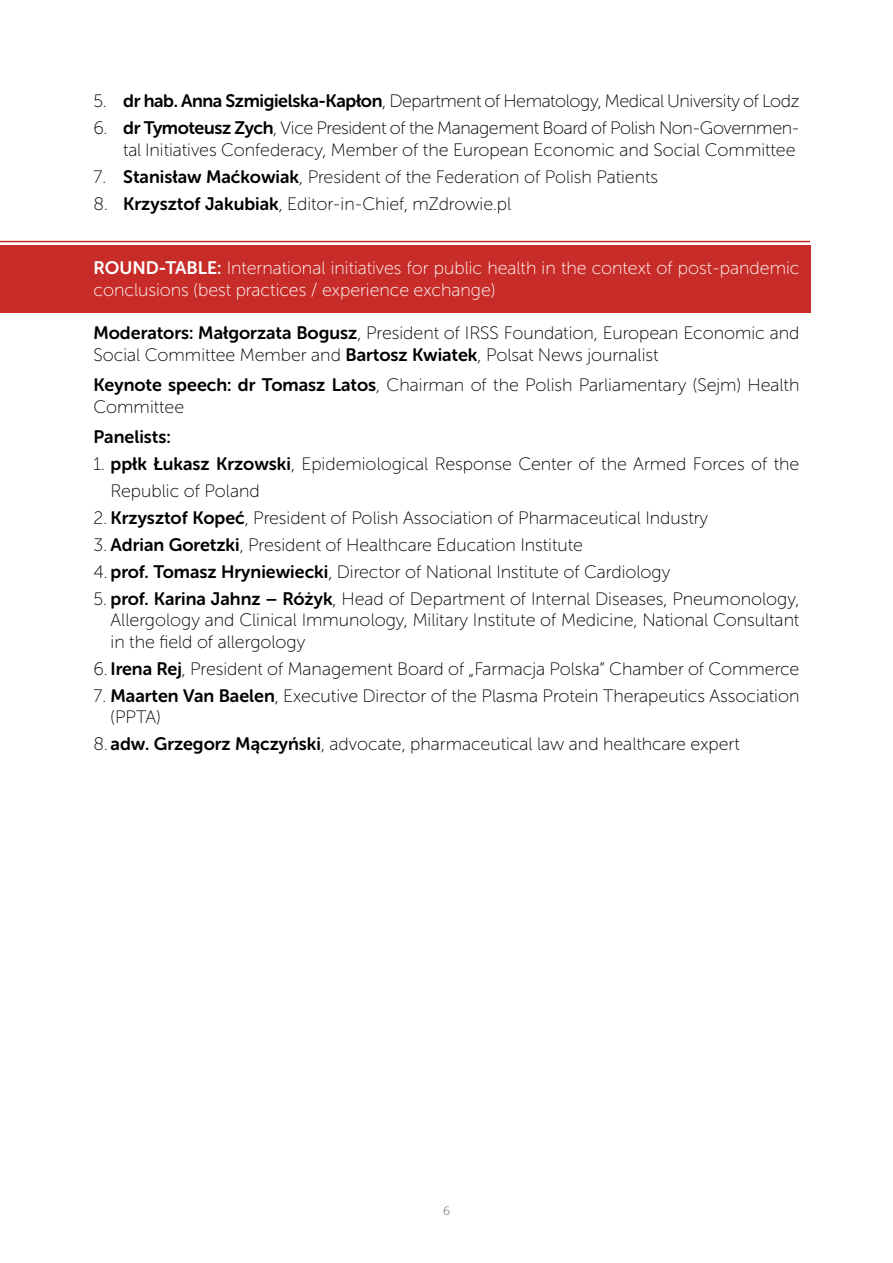
<style>
.page{position:relative;width:893px;height:1263px;background:#fff}
.page>*{position:absolute;margin:0;border:0;box-sizing:border-box;transform-origin:0 0}
.t1{font:18px/21.6px "Museo Sans Rounded 100";color:#000001}
.t2{font:18px/21.6px "Museo Sans Rounded 100";color:#fff}
.t3{font:18px "Museo Sans Rounded 100";letter-spacing:-.02em;color:#000001}
.t4{font:18px "Museo Sans Rounded 700";color:#000001}
.t5{font:12px "Museo Sans Rounded 100";color:#57585a}
.s1{font-family:"Museo Sans Rounded 700"}
</style>
<div class="page">
<div style="left:0;top:246px;width:810px;height:67px;background:#c82c28"></div>
<hr style="left:0;top:241px;width:810px;height:1px;background:#c82c28">
<p class="t3" style="left:94px;top:91px;width:707px">5. <span class="s1">dr hab. Anna Szmigielska-Kapłon</span>, Department of Hematology, Medical University of Lodz</p>
<p class="t1" style="left:94px;top:117px;width:707px;text-align:right">6. <span class="s1">dr Tymoteusz Zych</span>, Vice President of the Management Board of Polish Non-Governmen&shy;tal Initiatives Confederacy, Member of the European Economic and Social Committee</p>
<p class="t1" style="left:94px;top:166px;width:566px">7. <span class="s1">Stanisław Maćkowiak</span>, President of the Federation of Polish Patients</p>
<p class="t1" style="left:94px;top:193px;width:419px">8. <span class="s1">Krzysztof Jakubiak</span>, Editor-in-Chief, mZdrowie.pl</p>
<p class="t2" style="left:94px;top:258px;width:707px"><span class="s1">ROUND-TABLE:</span> International initiatives for public health in the context of post-pandemic conclusions (best practices / experience exchange)</p>
<p class="t1" style="left:94px;top:322px;width:707px"><span class="s1">Moderators: Małgorzata Bogusz</span>, President of IRSS Foundation, European Economic and<br>Social Committee Member and <span class="s1">Bartosz Kwiatek</span>, Polsat News journalist</p>
<p class="t1" style="left:94px;top:374px;width:707px"><span class="s1">Keynote speech: dr Tomasz Latos</span>, Chairman of the Polish Parliamentary (Sejm) Health<br>Committee</p>
<p class="t4" style="left:94px;top:426px;width:79px">Panelists:</p>
<p class="t1" style="left:111px;top:450px;width:690px;line-height:27px;text-indent:-17px">1. <span class="s1">ppłk Łukasz Krzowski</span>, Epidemiological Response Center of the Armed Forces of the<br>Republic of Poland</p>
<p class="t1" style="left:94px;top:507px;width:616px">2. <span class="s1">Krzysztof Kopeć</span>, President of Polish Association of Pharmaceutical Industry</p>
<p class="t1" style="left:94px;top:534px;width:491px">3. <span class="s1">Adrian Goretzki</span>, President of Healthcare Education Institute</p>
<p class="t1" style="left:94px;top:561px;width:578px">4. <span class="s1">prof. Tomasz Hryniewiecki</span>, Director of National Institute of Cardiology</p>
<p class="t1" style="left:111px;top:588px;width:690px;text-align:justify;text-indent:-17px">5. <span class="s1">prof. Karina Jahnz – Różyk</span>, Head of Department of Internal Diseases, Pneumonology, Allergology and Clinical Immunology, Military Institute of Medicine, National Consultant in the field of allergology</p>
<p class="t1" style="left:94px;top:658px;width:707px">6. <span class="s1">Irena Rej</span>, President of Management Board of „Farmacja Polska” Chamber of Commerce</p>
<p class="t1" style="left:111px;top:685px;width:690px;text-indent:-17px">7. <span class="s1">Maarten Van Baelen</span>, Executive Director of the Plasma Protein Therapeutics Association (PPTA)</p>
<p class="t1" style="left:94px;top:733px;width:648px">8. <span class="s1">adw. Grzegorz Mączyński</span>, advocate, pharmaceutical law and healthcare expert</p>
<p class="t5" style="left:443px;top:1204px;width:8px">6</p>
</div>
